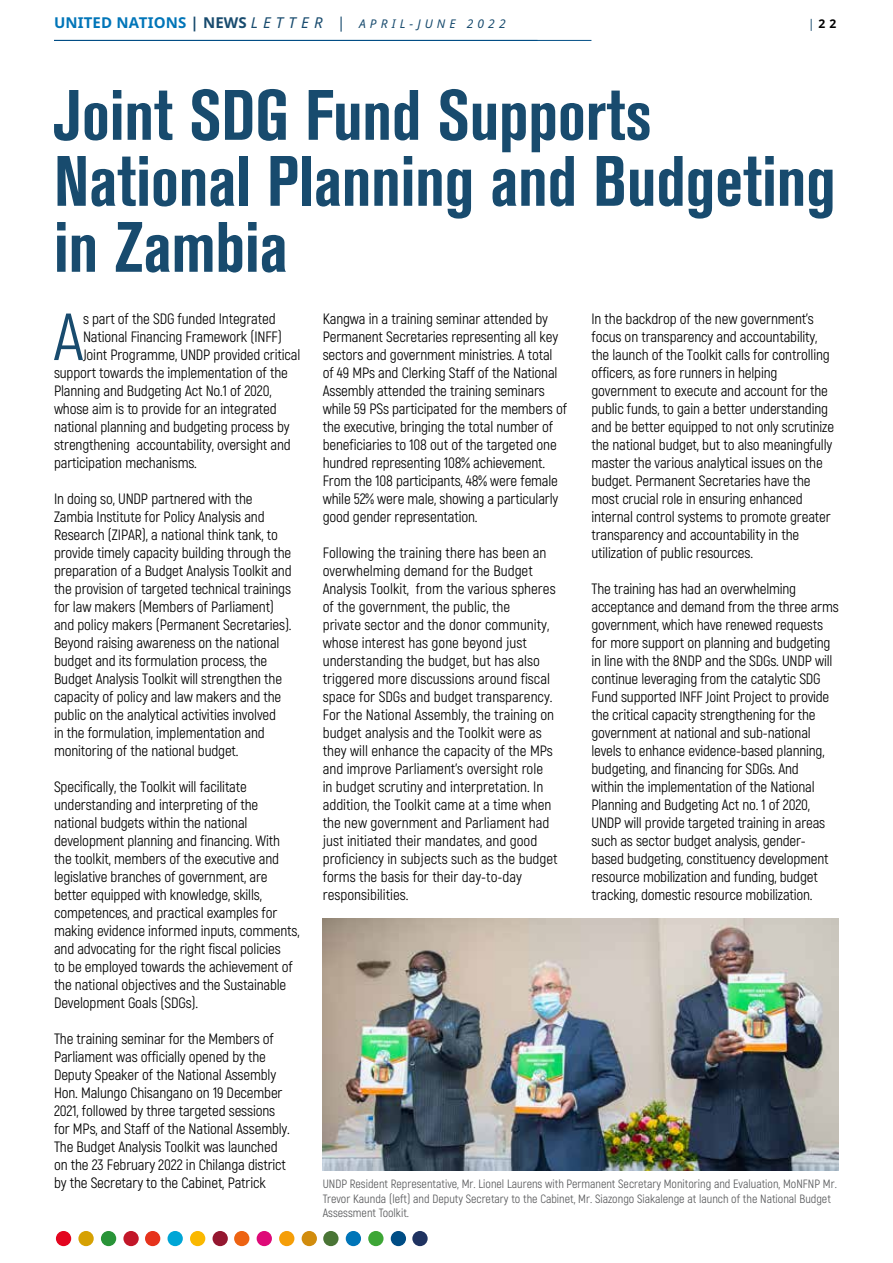
<style>
.page{position:relative;width:893px;height:1263px;background:#fff}
.page>*{position:absolute;margin:0;border:0;box-sizing:border-box;transform-origin:0 0}
.t1{font:700 condensed 70.5px/66px "Akzidenz Grotesk BQ";color:#184b6e}
.t2{font:66.45px "Akrobat";color:#184b6e}
.t3{font:15px/18px "Akrobat";letter-spacing:-.01em;color:#000}
.t4{font:12px/14.4px "Akrobat";color:#58595b}
.t5{font:italic 12px "Noto Sans";letter-spacing:.34em;color:#184b6e}
.t6{font:700 12px "Noto Sans";color:#000}
.s1{font-weight:700;font-style:normal;font-size:15px;color:#0075b8}
.s2{font-weight:700;font-style:normal;font-size:15px}
.s3{font-size:15px}
.s4{font-weight:400;font-style:italic;color:#184b6e}
</style>
<div class="page">
<div style="left:56px;top:1231px;width:15px;height:15px;background:#e3051f;border-radius:50%"></div>
<div style="left:78px;top:1231px;width:16px;height:15px;background:#d6a103;border-radius:50%"></div>
<div style="left:101px;top:1231px;width:15px;height:15px;background:#299438;border-radius:50%"></div>
<div style="left:123px;top:1231px;width:16px;height:15px;background:#c21729;border-radius:50%"></div>
<div style="left:145px;top:1231px;width:15px;height:15px;background:#e6331c;border-radius:50%"></div>
<div style="left:168px;top:1231px;width:15px;height:15px;background:#00a6d6;border-radius:50%"></div>
<div style="left:190px;top:1231px;width:15px;height:15px;background:#fab800;border-radius:50%"></div>
<div style="left:213px;top:1231px;width:15px;height:15px;background:#941730;border-radius:50%"></div>
<div style="left:234px;top:1231px;width:15px;height:15px;background:#ed6312;border-radius:50%"></div>
<div style="left:257px;top:1231px;width:15px;height:15px;background:#de0a78;border-radius:50%"></div>
<div style="left:279px;top:1231px;width:15px;height:15px;background:#f59e08;border-radius:50%"></div>
<div style="left:302px;top:1231px;width:15px;height:15px;background:#d18c0d;border-radius:50%"></div>
<div style="left:323px;top:1231px;width:16px;height:15px;background:#4a7536;border-radius:50%"></div>
<div style="left:346px;top:1231px;width:15px;height:15px;background:#0075b8;border-radius:50%"></div>
<div style="left:368px;top:1231px;width:16px;height:15px;background:#3da636;border-radius:50%"></div>
<div style="left:391px;top:1231px;width:15px;height:15px;background:#004d85;border-radius:50%"></div>
<div style="left:412px;top:1231px;width:16px;height:15px;background:#1f3361;border-radius:50%"></div>
<hr style="left:54px;top:40px;width:537px;height:1px;background:#004d85">
<img style="left:323px;top:918px;width:516px;height:252px">
<p class="t5" style="left:54px;top:15px;width:453px"><span class="s1">UNITED NATIONS</span> <span class="s2">| NEWS</span> <span class="s3">LETTER |</span> APRIL-JUNE 2022</p>
<p class="t6" style="left:808px;top:15px;width:30px"><span class="s4">|</span>22</p>
<h1 class="t1" style="left:54px;top:82px;width:783px">Joint SDG Fund Supports<br>National Planning and Budgeting in Zambia</h1>
<h2 class="t2" style="left:53px;top:297px;width:32px">A</h2>
<p class="t3" style="left:83px;top:310px;width:194px">s part of the SDG funded Integrated</p>
<p class="t3" style="left:83px;top:328px;width:200px">National Financing Framework (INFF)</p>
<p class="t3" style="left:83px;top:346px;width:219px">Joint Programme, UNDP provided critical</p>
<p class="t3" style="left:54px;top:364px;width:235px">support towards the implementation of the</p>
<p class="t3" style="left:54px;top:382px;width:219px">Planning and Budgeting Act No.1 of 2020,</p>
<p class="t3" style="left:54px;top:400px;width:224px">whose aim is to provide for an integrated</p>
<p class="t3" style="left:54px;top:418px;width:237px">national planning and budgeting process by</p>
<p class="t3" style="left:54px;top:436px;width:238px">strengthening accountability, oversight and</p>
<p class="t3" style="left:54px;top:454px;width:144px">participation mechanisms.</p>
<p class="t3" style="left:54px;top:490px;width:239px">In doing so, UNDP partnered with the Zambia Institute for Policy Analysis and Research (ZIPAR), a national think tank, to provide timely capacity building through the preparation of a Budget Analysis Toolkit and the provision of targeted technical trainings for law makers (Members of Parliament) and policy makers (Permanent Secretaries).<br>Beyond raising awareness on the national budget and its formulation process, the Budget Analysis Toolkit will strengthen the capacity of policy and law makers and the public on the analytical activities involved<br>in the formulation, implementation and monitoring of the national budget.</p>
<p class="t3" style="left:54px;top:778px;width:247px">Specifically, the Toolkit will facilitate understanding and interpreting of the national budgets within the national development planning and financing. With the toolkit, members of the executive and legislative branches of government, are better equipped with knowledge, skills, competences, and practical examples for making evidence informed inputs, comments, and advocating for the right fiscal policies<br>to be employed towards the achievement of the national objectives and the Sustainable Development Goals (SDGs).</p>
<p class="t3" style="left:54px;top:1030px;width:237px">The training seminar for the Members of Parliament was officially opened by the Deputy Speaker of the National Assembly Hon. Malungo Chisangano on 19 December 2021, followed by three targeted sessions for MPs, and Staff of the National Assembly.<br>The Budget Analysis Toolkit was launched on the 23 February 2022 in Chilanga district by the Secretary to the Cabinet, Patrick</p>
<p class="t3" style="left:323px;top:310px;width:246px">Kangwa in a training seminar attended by Permanent Secretaries representing all key sectors and government ministries. A total of 49 MPs and Clerking Staff of the National Assembly attended the training seminars while 59 PSs participated for the members of the executive, bringing the total number of beneficiaries to 108 out of the targeted one hundred representing 108% achievement.<br>From the 108 participants, 48% were female while 52% were male, showing a particularly good gender representation.</p>
<p class="t3" style="left:323px;top:544px;width:236px">Following the training there has been an overwhelming demand for the Budget Analysis Toolkit, from the various spheres of the government, the public, the<br>private sector and the donor community, whose interest has gone beyond just understanding the budget, but has also triggered more discussions around fiscal space for SDGs and budget transparency.<br>For the National Assembly, the training on budget analysis and the Toolkit were as they will enhance the capacity of the MPs and improve Parliament’s oversight role<br>in budget scrutiny and interpretation. In addition, the Toolkit came at a time when the new government and Parliament had just initiated their mandates, and good proficiency in subjects such as the budget forms the basis for their day-to-day responsibilities.</p>
<p class="t3" style="left:591px;top:310px;width:244px">In the backdrop of the new government’s focus on transparency and accountability, the launch of the Toolkit calls for controlling officers, as fore runners in helping government to execute and account for the public funds, to gain a better understanding and be better equipped to not only scrutinize the national budget, but to also meaningfully master the various analytical issues on the budget. Permanent Secretaries have the most crucial role in ensuring enhanced internal control systems to promote greater transparency and accountability in the utilization of public resources.</p>
<p class="t3" style="left:591px;top:580px;width:249px">The training has had an overwhelming acceptance and demand from the three arms government, which have renewed requests for more support on planning and budgeting in line with the 8NDP and the SDGs. UNDP will continue leveraging from the catalytic SDG Fund supported INFF Joint Project to provide the critical capacity strengthening for the government at national and sub-national levels to enhance evidence-based planning, budgeting, and financing for SDGs. And<br>within the implementation of the National Planning and Budgeting Act no. 1 of 2020, UNDP will provide targeted training in areas such as sector budget analysis, gender&shy;based budgeting, constituency development resource mobilization and funding, budget tracking, domestic resource mobilization.</p>
<p class="t4" style="left:323px;top:1177px;width:516px">UNDP Resident Representative, Mr. Lionel Laurens with Permanent Secretary Monitoring and Evaluation, MoNFNP Mr.<br>Trevor Kaunda (left) and Deputy Secretary to the Cabinet, Mr. Siazongo Siakalenge at launch of the National Budget<br>Assessment Toolkit.</p>
</div>
